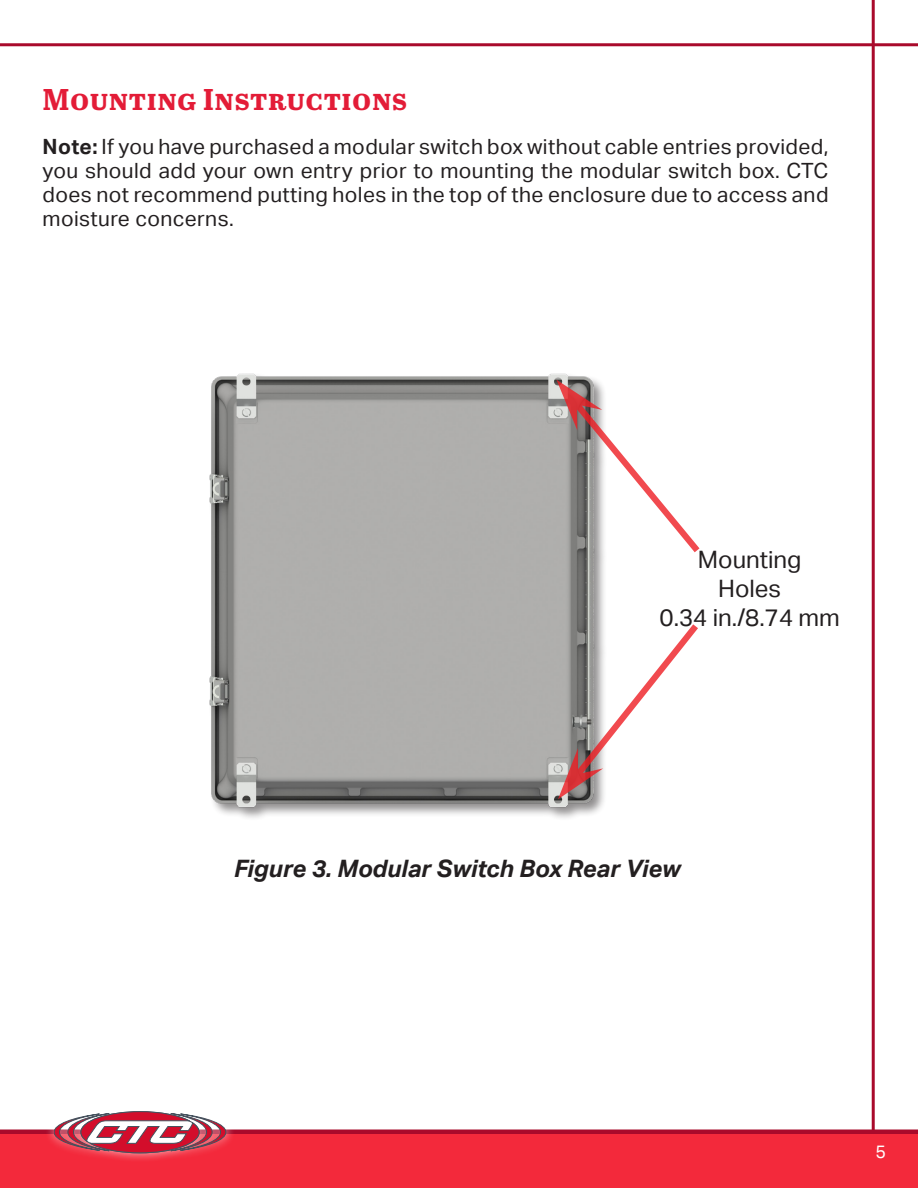
<style>
.page{position:relative;width:918px;height:1188px;background:#fff}
.page>*{position:absolute;margin:0;border:0;box-sizing:border-box;transform-origin:0 0}
.Heading{font:700 30px "Abril Text";letter-spacing:.02em;color:#e31c37}
.t1{font:italic 700 24px "Aktiv Grotesk";color:#231f20}
.t2{font:24px "Aktiv Grotesk";color:#231f20}
.Body{font:21px/24px "Aktiv Grotesk";letter-spacing:.02em;color:#231f20;text-align:justify}
.t3{font:18px "Aktiv Grotesk";color:#fff}
.s1{font-weight:700}
</style>
<div class="page">
<hr style="left:872px;top:0;width:3px;height:1188px;background:#a90a2b">
<div style="left:0;top:1134px;width:918px;height:54px;background:#f3293b"></div>
<hr style="left:0;top:1130px;width:918px;height:4px;background:#a90a2b">
<div style="left:45px;top:1102px;width:190px;height:61px;background:#fff;opacity:.75"></div>
<svg style="left:54px;top:1112px;width:172px;height:41px"></svg>
<hr style="left:0;top:43px;width:918px;height:3px;background:#a90a2b">
<img style="left:209px;top:373px;width:396px;height:445px">
<svg style="left:556px;top:380px;width:144px;height:172px"></svg>
<svg style="left:558px;top:624px;width:140px;height:175px"></svg>
<p class="Heading" style="left:43px;top:77px;width:366px">Mounting Instructions</p>
<p class="Body" style="left:43px;top:135px;width:788px"><span class="s1">Note:</span> If you have purchased a modular switch box without cable entries provided, you should add your own entry prior to mounting the modular switch box. CTC does not recommend putting holes in the top of the enclosure due to access and moisture concerns.</p>
<p class="t2" style="left:698px;top:546px;width:105px">Mounting</p>
<p class="t2" style="left:718px;top:575px;width:64px">Holes</p>
<p class="t2" style="left:660px;top:604px;width:182px">0.34 in./8.74 mm</p>
<p class="t1" style="left:234px;top:855px;width:448px">Figure 3. Modular Switch Box Rear View</p>
<p class="t3" style="left:875px;top:1142px;width:12px">5</p>
</div>
